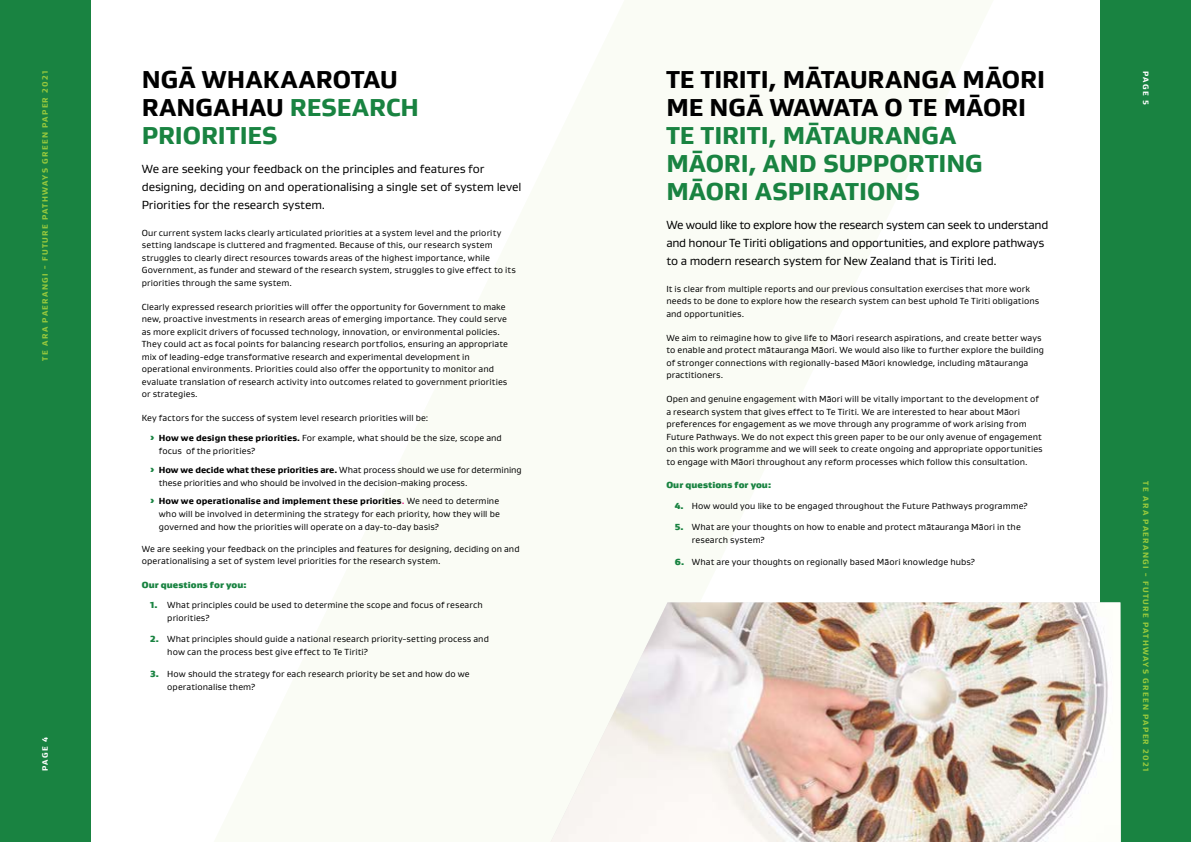
<style>
.page{position:relative;width:1191px;height:842px;background:#fff}
.page>*{position:absolute;margin:0;border:0;box-sizing:border-box;transform-origin:0 0}
.t1{font:800 25px/28px "Gustan";color:#000}
.t2{font:800 25px/28px "Gustan";color:#198341}
.t3{font:12px/18px "Gustan";letter-spacing:-.015em;color:#000}
.t4{font:9px/12.5px "Gustan";letter-spacing:.01em;color:#000}
.t5{font:900 9px "Gustan";letter-spacing:.005em;color:#198341}
.t6{font:800 8px "Gustan";letter-spacing:.165em;color:#97c93d}
.t7{font:800 8px "Gustan";letter-spacing:.15em;color:#fff}
.s1{color:#198341}
.s2{font-weight:800}
.s3{font-weight:800;color:#e82e8f}
.s4{font-weight:900;color:#198341}
</style>
<div class="page">
<div style="left:0;top:0;width:90px;height:842px;background:#198341"></div>
<div style="left:1100px;top:0;width:91px;height:842px;background:#198341"></div>
<img style="left:550px;top:602px;width:570px;height:240px">
<p class="t6" style="left:40px;top:361px;width:291px;rotate:-90deg">TE ARA PAERANGI - FUTURE PATHWAYS GREEN PAPER 2021</p>
<h1 class="t1" style="left:142px;top:65px;width:279px">NGĀ WHAKAAROTAU<br>RANGAHAU <span class="s1">RESEARCH<br>PRIORITIES</span></h1>
<h2 class="t3" style="left:142px;top:160px;width:381px">We are seeking your feedback on the principles and features for designing, deciding on and operationalising a single set of system level<br>Priorities for the research system.</h2>
<p class="t4" style="left:142px;top:226px;width:375px">Our current system lacks clearly articulated priorities at a system level and the priority setting landscape is cluttered and fragmented. Because of this, our research system struggles to clearly direct resources towards areas of the highest importance, while Government, as funder and steward of the research system, struggles to give effect to its priorities through the same system.</p>
<p class="t4" style="left:142px;top:300px;width:368px">Clearly expressed research priorities will offer the opportunity for Government to make new, proactive investments in research areas of emerging importance. They could serve as more explicit drivers of focussed technology, innovation, or environmental policies.<br>They could act as focal points for balancing research portfolios, ensuring an appropriate mix of leading-edge transformative research and experimental development in operational environments. Priorities could also offer the opportunity to monitor and evaluate translation of research activity into outcomes related to government priorities or strategies.</p>
<p class="t4" style="left:142px;top:411px;width:288px">Key factors for the success of system level research priorities will be:</p>
<p class="t4" style="left:159px;top:431px;width:344px;line-height:13px"><span class="s2">How we design these priorities.</span> For example, what should be the size, scope and focus of the priorities?</p>
<p class="t4" style="left:159px;top:463px;width:364px;line-height:13px"><span class="s2">How we decide what these priorities are.</span> What process should we use for determining these priorities and who should be involved in the decision-making process.</p>
<p class="t4" style="left:159px;top:495px;width:343px;line-height:13px;text-align:justify"><span class="s2">How we operationalise and implement these priorities</span><span class="s3">.</span> We need to determine who will be involved in determining the strategy for each priority, how they will be governed and how the priorities will operate on a day-to-day basis?</p>
<p class="t4" style="left:142px;top:542px;width:379px">We are seeking your feedback on the principles and features for designing, deciding on and operationalising a set of system level priorities for the research system.</p>
<p class="t5" style="left:142px;top:579px;width:106px">Our questions for you:</p>
<p class="t4" style="left:167px;top:598px;width:317px;line-height:13px;text-indent:-17px"><span class="s4">1.</span> What principles could be used to determine the scope and focus of research priorities?</p>
<p class="t4" style="left:167px;top:633px;width:323px;line-height:13px;text-indent:-17px"><span class="s4">2.</span> What principles should guide a national research priority-setting process and how can the process best give effect to Te Tiriti?</p>
<p class="t4" style="left:167px;top:667px;width:304px;line-height:13px;text-indent:-17px"><span class="s4">3.</span> How should the strategy for each research priority be set and how do we operationalise them?</p>
<p class="t7" style="left:40px;top:771px;width:35px;rotate:-90deg">PAGE 4</p>
<h1 class="t1" style="left:666px;top:65px;width:380px">TE TIRITI, MĀTAURANGA MĀORI<br>ME NGĀ WAWATA O TE MĀORI</h1>
<h1 class="t2" style="left:666px;top:121px;width:318px">TE TIRITI, MĀTAURANGA<br>MĀORI, AND SUPPORTING<br>MĀORI ASPIRATIONS</h1>
<h2 class="t3" style="left:666px;top:216px;width:383px">We would like to explore how the research system can seek to understand and honour Te Tiriti obligations and opportunities, and explore pathways to a modern research system for New Zealand that is Tiriti led.</h2>
<p class="t4" style="left:666px;top:282px;width:374px">It is clear from multiple reports and our previous consultation exercises that more work needs to be done to explore how the research system can best uphold Te Tiriti obligations and opportunities.</p>
<p class="t4" style="left:666px;top:331px;width:379px">We aim to reimagine how to give life to Māori research aspirations, and create better ways to enable and protect mātauranga Māori. We would also like to further explore the building of stronger connections with regionally-based Māori knowledge, including mātauranga practitioners.</p>
<p class="t4" style="left:666px;top:392px;width:378px">Open and genuine engagement with Māori will be vitally important to the development of a research system that gives effect to Te Tiriti. We are interested to hear about Māori preferences for engagement as we move through any programme of work arising from Future Pathways. We do not expect this green paper to be our only avenue of engagement on this work programme and we will seek to create ongoing and appropriate opportunities to engage with Māori throughout any reform processes which follow this consultation.</p>
<p class="t5" style="left:666px;top:479px;width:106px">Our questions for you:</p>
<p class="t4" style="left:675px;top:499px;width:354px"><span class="s4">4.</span> How would you like to be engaged throughout the Future Pathways programme?</p>
<p class="t4" style="left:692px;top:520px;width:330px;line-height:13px;text-indent:-17px"><span class="s4">5.</span> What are your thoughts on how to enable and protect mātauranga Māori in the research system?</p>
<p class="t4" style="left:675px;top:555px;width:302px"><span class="s4">6.</span> What are your thoughts on regionally based Māori knowledge hubs?</p>
<p class="t7" style="left:1151px;top:71px;width:35px;rotate:90deg">PAGE 5</p>
<p class="t6" style="left:1151px;top:481px;width:291px;rotate:90deg">TE ARA PAERANGI - FUTURE PATHWAYS GREEN PAPER 2021</p>
</div>
